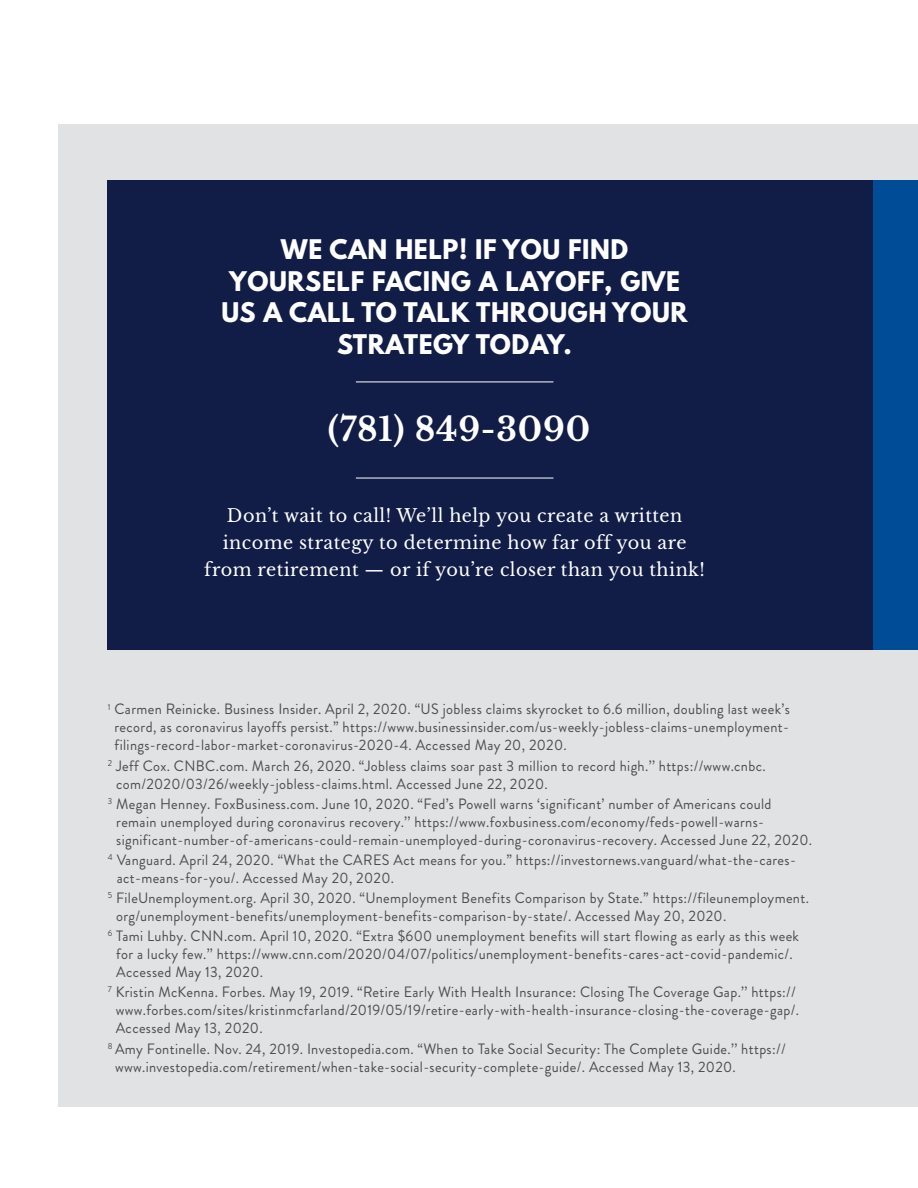
<style>
.page{position:relative;width:918px;height:1188px;background:#fff}
.page>*{position:absolute;margin:0;border:0;box-sizing:border-box;transform-origin:0 0}
.t1{font:700 33px "Libre Baskerville";letter-spacing:.025em;color:#fff}
.t2{font:700 24px/31.5px "League Spartan";letter-spacing:.025em;color:#fff;text-align:center}
.t3{font:18px/27px "Libre Baskerville";letter-spacing:.025em;color:#fff;text-align:center}
.t4{font:15px/18px "Brandon Grotesque";letter-spacing:.025em;color:#4b4c4d;scale:.96 1}
</style>
<div class="page">
<div style="left:58px;top:124px;width:860px;height:983px;background:#e1e2e4"></div>
<div style="left:108px;top:180px;width:810px;height:470px;background:#111d47"></div>
<hr style="left:356px;top:382px;width:197px;height:1px;background:#fff">
<hr style="left:356px;top:478px;width:197px;height:1px;background:#fff">
<div style="left:873px;top:180px;width:45px;height:470px;background:#004c97"></div>
<p class="t2" style="left:222px;top:234px;width:468px">WE CAN HELP! IF YOU FIND<br>YOURSELF FACING A LAYOFF, GIVE<br>US A CALL TO TALK THROUGH YOUR<br>STRATEGY TODAY.</p>
<p class="t1" style="left:328px;top:409px;width:264px">(781) 849-3090</p>
<p class="t3" style="left:204px;top:502px;width:502px">Don’t wait to call! We’ll help you create a written income strategy to determine how far off you are from retirement — or if you’re closer than you think!</p>
<p class="t4" style="left:114px;top:701px;width:705px;text-align:justify;text-indent:-7px"><sup>1</sup> Carmen Reinicke. Business Insider. April 2, 2020. “US jobless claims skyrocket to 6.6 million, doubling last week’s record, as coronavirus layoffs persist.” https://www.businessinsider.com/us-weekly-jobless-claims-unemployment&shy;filings-record-labor-market-coronavirus-2020-4. Accessed May 20, 2020.</p>
<p class="t4" style="left:116px;top:757px;width:678px;text-indent:-8px"><sup>2</sup> Jeff Cox. CNBC.com. March 26, 2020. “Jobless claims soar past 3 million to record high.’’ https://www.cnbc. com/2020/03/26/weekly-jobless-claims.html. Accessed June 22, 2020.</p>
<p class="t4" style="left:116px;top:795px;width:726px;text-indent:-8px"><sup>3</sup> Megan Henney. FoxBusiness.com. June 10, 2020. “Fed’s Powell warns ‘significant’ number of Americans could remain unemployed during coronavirus recovery.’’ https://www.foxbusiness.com/economy/feds-powell-warns&shy;significant-number-of-americans-could-remain-unemployed-during-coronavirus-recovery. Accessed June 22, 2020.</p>
<p class="t4" style="left:117px;top:851px;width:709px;text-indent:-9px"><sup>4</sup> Vanguard. April 24, 2020. “What the CARES Act means for you.” https://investornews.vanguard/what-the-cares&shy;act-means-for-you/. Accessed May 20, 2020.</p>
<p class="t4" style="left:116px;top:889px;width:723px;text-indent:-8px"><sup>5</sup> FileUnemployment.org. April 30, 2020. “Unemployment Benefits Comparison by State.” https://fileunemployment. org/unemployment-benefits/unemployment-benefits-comparison-by-state/. Accessed May 20, 2020.</p>
<p class="t4" style="left:116px;top:927px;width:713px;text-indent:-8px"><sup>6</sup> Tami Luhby. CNN.com. April 10, 2020. “Extra $600 unemployment benefits will start flowing as early as this week for a lucky few.’’ https://www.cnn.com/2020/04/07/politics/unemployment-benefits-cares-act-covid-pandemic/.<br>Accessed May 13, 2020.</p>
<p class="t4" style="left:116px;top:984px;width:713px;text-indent:-8px"><sup>7</sup> Kristin McKenna. Forbes. May 19, 2019. “Retire Early With Health Insurance: Closing The Coverage Gap.’’ https:// www.forbes.com/sites/kristinmcfarland/2019/05/19/retire-early-with-health-insurance-closing-the-coverage-gap/.<br>Accessed May 13, 2020.</p>
<p class="t4" style="left:115px;top:1040px;width:700px;text-indent:-7px"><sup>8</sup> Amy Fontinelle. Nov. 24, 2019. Investopedia.com. “When to Take Social Security: The Complete Guide.’’ https:// www.investopedia.com/retirement/when-take-social-security-complete-guide/. Accessed May 13, 2020.</p>
</div>
